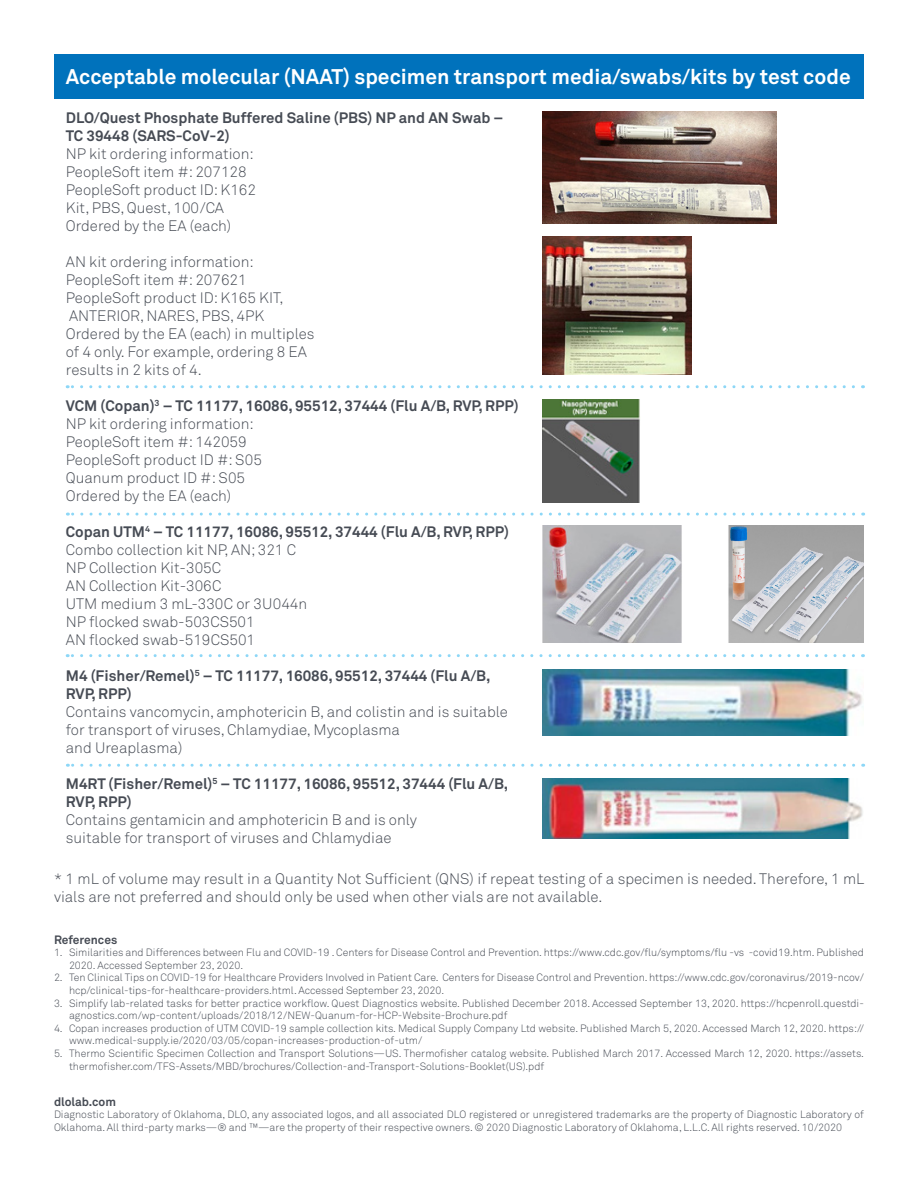
<style>
.page{position:relative;width:918px;height:1188px;background:#fff}
.page>*{position:absolute;margin:0;border:0;box-sizing:border-box;transform-origin:0 0}
.t1{font:700 21px "Akkurat Pro";color:#fff}
.t2{font:300 15px/18px "Akkurat Pro";color:#464b54}
.t3{font:700 15px/18px "Akkurat Pro";color:#464b54}
.t4{font:700 12px "Akkurat Pro";color:#464b54}
.t5{font:300 10.5px/12.6px "Akkurat Pro";color:#464b54}
</style>
<div class="page">
<div style="left:54px;top:54px;width:810px;height:44px;background:#0072bc"></div>
<img style="left:543px;top:112px;width:233px;height:112px">
<img style="left:543px;top:236px;width:149px;height:139px">
<img style="left:543px;top:399px;width:97px;height:103px">
<img style="left:542px;top:526px;width:322px;height:117px">
<img style="left:543px;top:669px;width:320px;height:66px">
<img style="left:543px;top:779px;width:320px;height:60px">
<svg style="left:67px;top:385px;width:786px;height:3px"></svg>
<svg style="left:67px;top:513px;width:787px;height:3px"></svg>
<svg style="left:67px;top:654px;width:786px;height:3px"></svg>
<svg style="left:67px;top:764px;width:787px;height:3px"></svg>
<p class="t1" style="left:66px;top:64px;width:786px">Acceptable molecular (NAAT) specimen transport media/swabs/kits by test code</p>
<p class="t3" style="left:66px;top:109px;width:439px">DLO/Quest Phosphate Buffered Saline (PBS) NP and AN Swab –</p>
<p class="t3" style="left:66px;top:127px;width:165px">TC 39448 (SARS-CoV-2)</p>
<p class="t2" style="left:66px;top:145px;width:192px">NP kit ordering information:<br>PeopleSoft item #: 207128<br>PeopleSoft product ID: K162<br>Kit, PBS, Quest, 100/CA<br>Ordered by the EA (each)</p>
<p class="t2" style="left:66px;top:253px;width:219px">AN kit ordering information:<br>PeopleSoft item #: 207621<br>PeopleSoft product ID: K165 KIT,<br>ANTERIOR, NARES, PBS, 4PK</p>
<p class="t2" style="left:66px;top:325px;width:250px">Ordered by the EA (each) in multiples of 4 only. For example, ordering 8 EA results in 2 kits of 4.</p>
<p class="t3" style="left:66px;top:397px;width:454px">VCM (Copan)<sup>3</sup> – TC 11177, 16086, 95512, 37444 (Flu A/B, RVP, RPP)</p>
<p class="t2" style="left:66px;top:415px;width:189px">NP kit ordering information:</p>
<p class="t2" style="left:66px;top:433px;width:182px">PeopleSoft item #: 142059</p>
<p class="t2" style="left:66px;top:451px;width:198px">PeopleSoft product ID #: S05</p>
<p class="t2" style="left:66px;top:469px;width:181px">Quanum product ID #: S05</p>
<p class="t2" style="left:66px;top:487px;width:167px">Ordered by the EA (each)</p>
<p class="t3" style="left:66px;top:523px;width:445px">Copan UTM<sup>4</sup> – TC 11177, 16086, 95512, 37444 (Flu A/B, RVP, RPP)</p>
<p class="t2" style="left:66px;top:541px;width:232px">Combo collection kit NP, AN; 321 C</p>
<p class="t2" style="left:66px;top:559px;width:157px">NP Collection Kit-305C</p>
<p class="t2" style="left:66px;top:577px;width:157px">AN Collection Kit-306C</p>
<p class="t2" style="left:66px;top:595px;width:243px">UTM medium 3 mL-330C or 3U044n</p>
<p class="t2" style="left:66px;top:613px;width:190px">NP flocked swab-503CS501</p>
<p class="t2" style="left:66px;top:631px;width:191px">AN flocked swab-519CS501</p>
<p class="t3" style="left:66px;top:667px;width:426px">M4 (Fisher/Remel)<sup>5</sup> – TC 11177, 16086, 95512, 37444 (Flu A/B,<br>RVP, RPP)</p>
<p class="t2" style="left:66px;top:703px;width:444px">Contains vancomycin, amphotericin B, and colistin and is suitable for transport of viruses, Chlamydiae, Mycoplasma</p>
<p class="t2" style="left:66px;top:739px;width:118px">and Ureaplasma)</p>
<p class="t3" style="left:66px;top:775px;width:444px">M4RT (Fisher/Remel)<sup>5</sup> – TC 11177, 16086, 95512, 37444 (Flu A/B,<br>RVP, RPP)</p>
<p class="t2" style="left:66px;top:811px;width:353px">Contains gentamicin and amphotericin B and is only</p>
<p class="t2" style="left:66px;top:829px;width:327px">suitable for transport of viruses and Chlamydiae</p>
<p class="t2" style="left:54px;top:870px;width:812px">* 1 mL of volume may result in a Quantity Not Sufficient (QNS) if repeat testing of a specimen is needed. Therefore, 1 mL vials are not preferred and should only be used when other vials are not available.</p>
<p class="t4" style="left:54px;top:932px;width:65px">References</p>
<p class="t5" style="left:69px;top:946px;width:797px;text-indent:-15px">1. Similarities and Differences between Flu and COVID-19 . Centers for Disease Control and Prevention. https://www.cdc.gov/flu/symptoms/flu -vs -covid19.htm. Published<br>2020. Accessed September 23, 2020.</p>
<p class="t5" style="left:69px;top:971px;width:796px;text-indent:-15px">2. Ten Clinical Tips on COVID-19 for Healthcare Providers Involved in Patient Care. Centers for Disease Control and Prevention. https://www.cdc.gov/coronavirus/2019-ncov/ hcp/clinical-tips-for-healthcare-providers.html. Accessed September 23, 2020.</p>
<p class="t5" style="left:69px;top:997px;width:796px;text-indent:-15px">3. Simplify lab-related tasks for better practice workflow. Quest Diagnostics website. Published December 2018. Accessed September 13, 2020. https://hcpenroll.questdi&shy;agnostics.com/wp-content/uploads/2018/12/NEW-Quanum-for-HCP-Website-Brochure.pdf</p>
<p class="t5" style="left:69px;top:1022px;width:796px;text-indent:-15px">4. Copan increases production of UTM COVID-19 sample collection kits. Medical Supply Company Ltd website. Published March 5, 2020. Accessed March 12, 2020. https:// www.medical-supply.ie/2020/03/05/copan-increases-production-of-utm/</p>
<p class="t5" style="left:69px;top:1047px;width:797px;text-indent:-15px">5. Thermo Scientific Specimen Collection and Transport Solutions—US. Thermofisher catalog website. Published March 2017. Accessed March 12, 2020. https://assets. thermofisher.com/TFS-Assets/MBD/brochures/Collection-and-Transport-Solutions-Booklet(US).pdf</p>
<p class="t4" style="left:54px;top:1094px;width:64px">dlolab.com</p>
<p class="t5" style="left:54px;top:1108px;width:811px">Diagnostic Laboratory of Oklahoma, DLO, any associated logos, and all associated DLO registered or unregistered trademarks are the property of Diagnostic Laboratory of<br>Oklahoma. All third-party marks—® and ™—are the property of their respective owners. © 2020 Diagnostic Laboratory of Oklahoma, L.L.C. All rights reserved. 10/2020</p>
</div>
